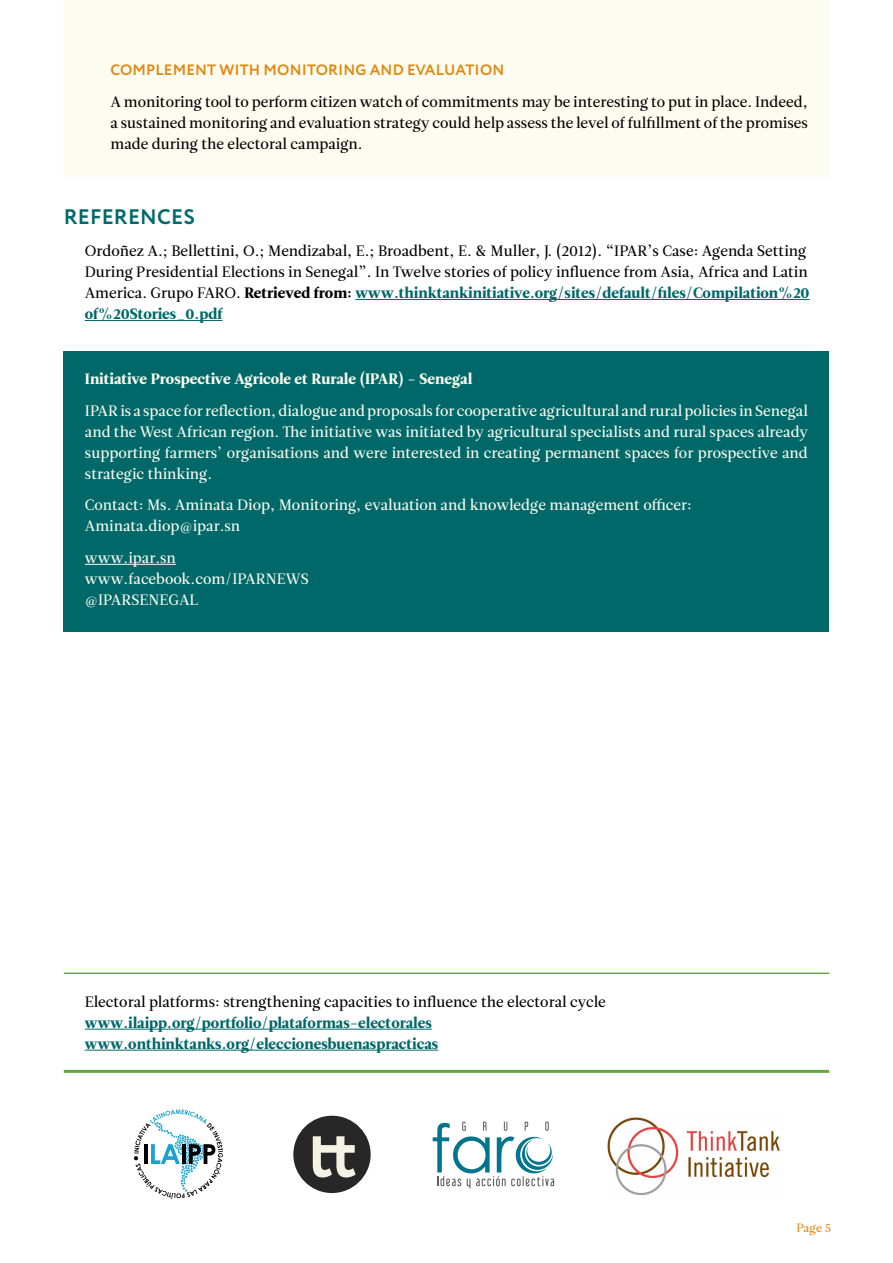
<style>
.page{position:relative;width:893px;height:1263px;background:#fff}
.page>*{position:absolute;margin:0;border:0;box-sizing:border-box;transform-origin:0 0}
.t1{font:700 21px "Circe";letter-spacing:.01em;color:#006869}
.t2{font:15px/21px "Leitura Roman 2";color:#000}
.t3{font:15px/21px "Leitura Roman 2";color:#fcfcf0}
.t4{font:15px/21px "Leitura Roman 4";color:#006869}
.t5{font:15px "Leitura Roman 4";color:#fcfcf0}
.t6{font:700 15px "Circe";letter-spacing:.01em;color:#e28810}
.t7{font:12px "Leitura Roman 2";color:#e28810}
.s1{font-family:"Leitura Roman 2";color:#000}
.s2{color:#000}
</style>
<div class="page">
<div style="left:64px;top:351px;width:765px;height:280px;background:#006869"></div>
<hr style="left:85px;top:564px;width:91px;height:1px;background:#fcfcf0">
<hr style="left:355px;top:299px;width:455px;height:1px;background:#006869">
<hr style="left:85px;top:320px;width:137px;height:1px;background:#006869">
<div style="left:64px;top:0;width:765px;height:176px;background:#fcfcf0"></div>
<hr style="left:64px;top:1070px;width:765px;height:3px;background:#64a73f">
<div style="left:293px;top:1115px;width:78px;height:78px;background:#272727;border-radius:50%"></div>
<svg style="left:313px;top:1136px;width:43px;height:41px"></svg>
<svg style="left:433px;top:1121px;width:121px;height:67px"></svg>
<svg style="left:134px;top:1109px;width:89px;height:90px"></svg>
<img style="left:608px;top:1118px;width:172px;height:77px">
<hr style="left:64px;top:972px;width:765px;height:2px;background:#64a73f">
<hr style="left:85px;top:1029px;width:347px;height:1px;background:#006869">
<hr style="left:85px;top:1050px;width:353px;height:1px;background:#006869">
<p class="t6" style="left:111px;top:60px;width:395px">COMPLEMENT WITH MONITORING AND EVALUATION</p>
<p class="t2" style="left:111px;top:92px;width:699px;text-align:justify">A monitoring tool to perform citizen watch of commitments may be interesting to put in place. Indeed, a sustained monitoring and evaluation strategy could help assess the level of fulfillment of the promises made during the electoral campaign.</p>
<h1 class="t1" style="left:64px;top:203px;width:133px">REFERENCES</h1>
<p class="t2" style="left:85px;top:241px;width:724px">Ordoñez A.; Bellettini, O.; Mendizabal, E.; Broadbent, E. &amp; Muller, J. (2012). “IPAR’s Case: Agenda Setting<br>During Presidential Elections in Senegal”. In Twelve stories of policy influence from Asia, Africa and Latin</p>
<p class="t4" style="left:85px;top:282px;width:726px"><span class="s1">America. Grupo FARO.</span> <span class="s2">Retrieved from:</span> www.thinktankinitiative.org/sites/default/files/Compilation%20 of%20Stories_0.pdf</p>
<p class="t5" style="left:85px;top:370px;width:389px">Initiative Prospective Agricole et Rurale (IPAR) - Senegal</p>
<p class="t3" style="left:85px;top:400px;width:725px;text-align:justify">IPAR is a space for reflection, dialogue and proposals for cooperative agricultural and rural policies in Senegal and the West African region. The initiative was initiated by agricultural specialists and rural spaces already supporting farmers’ organisations and were interested in creating permanent spaces for prospective and strategic thinking.</p>
<p class="t3" style="left:85px;top:495px;width:609px">Contact: Ms. Aminata Diop, Monitoring, evaluation and knowledge management officer:<br>Aminata.diop@ipar.sn</p>
<p class="t3" style="left:85px;top:547px;width:225px">www.ipar.sn www.facebook.com/IPARNEWS @IPARSENEGAL</p>
<p class="t2" style="left:85px;top:991px;width:523px">Electoral platforms: strengthening capacities to influence the electoral cycle</p>
<p class="t4" style="left:85px;top:1012px;width:355px">www.ilaipp.org/portfolio/plataformas-electorales www.onthinktanks.org/eleccionesbuenaspracticas</p>
<p class="t7" style="left:797px;top:1220px;width:36px">Page 5</p>
</div>
